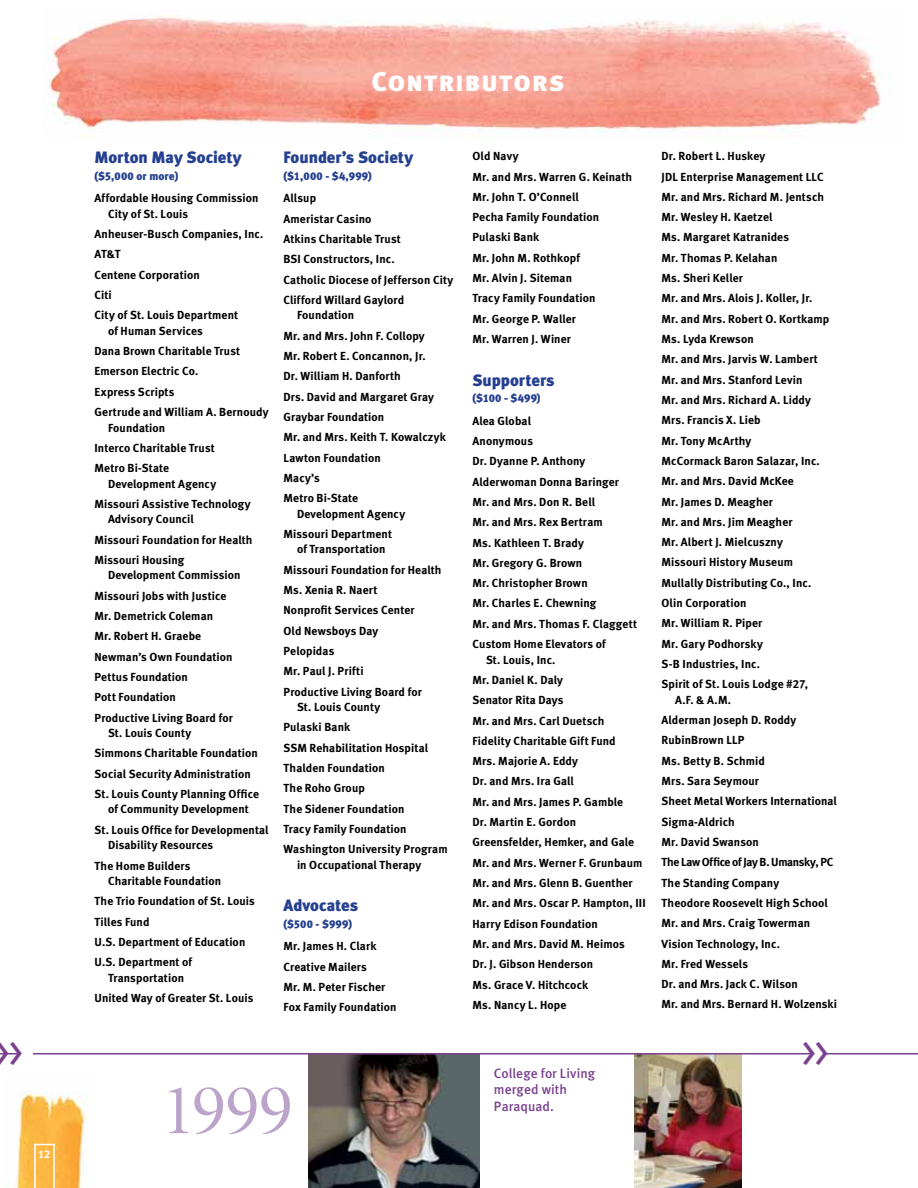
<style>
.page{position:relative;width:918px;height:1188px;background:#fff}
.page>*{position:absolute;margin:0;border:0;box-sizing:border-box;transform-origin:0 0}
.t1{font:72px "Minion Display";color:#bca3ca}
.t2{font:45px "Meta Normal LF";color:#7b418f}
.t3{font:27px "Meta Black LF Caps";letter-spacing:.045em;color:#fff}
.t4{font:16.5px "Meta Black LF";color:#25408f}
.t5{font:13.5px/16.5px "Meta Medium LF";letter-spacing:.005em;color:#7b418f}
.t6{font:11.7px/20.2px "Meta Bold LF";letter-spacing:.01em;color:#000}
.t7{font:11.25px "Meta Black LF";letter-spacing:.02em;color:#25408f}
.t8{font:11.25px "Meta Bold LF";color:#fff}
</style>
<div class="page">
<img style="left:634px;top:1054px;width:108px;height:134px">
<img style="left:15px;top:1091px;width:73px;height:97px">
<img style="left:44px;top:17px;width:838px;height:119px">
<svg style="left:34px;top:1144px;width:21px;height:44px"></svg>
<img style="left:309px;top:1054px;width:171px;height:134px">
<hr style="left:0;top:1053px;width:918px;height:1px;background:#7b418f">
<div style="left:20px;top:1034px;width:13px;height:39px;background:#fff"></div>
<div style="left:812px;top:1034px;width:13px;height:39px;background:#fff"></div>
<h3 class="t3" style="left:371px;top:66px;width:195px">Contributors</h3>
<h3 class="t4" style="left:94px;top:148px;width:149px">Morton May Society</h3>
<p class="t7" style="left:94px;top:169px;width:85px">($5,000 or more)</p>
<p class="t6" style="left:108px;top:190px;width:152px;line-height:15.5px;text-indent:-14px">Affordable Housing Commission<br>City of St. Louis</p>
<p class="t6" style="left:94px;top:224px;width:170px">Anheuser-Busch Companies, Inc.<br>AT&amp;T<br>Centene Corporation<br>Citi<br>City of St. Louis Department</p>
<p class="t6" style="left:94px;top:320px;width:176px;text-indent:14px">of Human Services<br>Dana Brown Charitable Trust<br>Emerson Electric Co.<br>Express Scripts<br>Gertrude and William A. Bernoudy</p>
<p class="t6" style="left:94px;top:417px;width:122px;text-indent:14px">Foundation<br>Interco Charitable Trust<br>Metro Bi-State</p>
<p class="t6" style="left:94px;top:473px;width:158px;text-indent:14px">Development Agency<br>Missouri Assistive Technology</p>
<p class="t6" style="left:94px;top:509px;width:160px;text-indent:14px">Advisory Council<br>Missouri Foundation for Health<br>Missouri Housing</p>
<p class="t6" style="left:94px;top:565px;width:148px;text-indent:14px">Development Commission<br>Missouri Jobs with Justice<br>Mr. Demetrick Coleman<br>Mr. Robert H. Graebe<br>Newman’s Own Foundation<br>Pettus Foundation<br>Pott Foundation<br>Productive Living Board for</p>
<p class="t6" style="left:94px;top:723px;width:166px;text-indent:14px">St. Louis County<br>Simmons Charitable Foundation<br>Social Security Administration<br>St. Louis County Planning Office</p>
<p class="t6" style="left:94px;top:799px;width:176px;text-align:center">of Community Development<br>St. Louis Office for Developmental</p>
<p class="t6" style="left:94px;top:835px;width:120px;text-indent:14px">Disability Resources<br>The Home Builders</p>
<p class="t6" style="left:94px;top:871px;width:162px;text-indent:14px">Charitable Foundation<br>The Trio Foundation of St. Louis<br>Tilles Fund<br>U.S. Department of Education<br>U.S. Department of</p>
<p class="t6" style="left:94px;top:967px;width:160px;text-indent:14px">Transportation<br>United Way of Greater St. Louis</p>
<h3 class="t4" style="left:284px;top:148px;width:131px">Founder’s Society</h3>
<p class="t7" style="left:284px;top:169px;width:90px">($1,000 - $4,999)</p>
<p class="t6" style="left:284px;top:188px;width:171px">Allsup<br>Ameristar Casino<br>Atkins Charitable Trust<br>BSI Constructors, Inc.<br>Catholic Diocese of Jefferson City<br>Clifford Willard Gaylord</p>
<p class="t6" style="left:284px;top:305px;width:164px;text-indent:14px">Foundation<br>Mr. and Mrs. John F. Collopy<br>Mr. Robert E. Concannon, Jr.<br>Dr. William H. Danforth<br>Drs. David and Margaret Gray<br>Graybar Foundation<br>Mr. and Mrs. Keith T. Kowalczyk<br>Lawton Foundation<br>Macy’s<br>Metro Bi-State</p>
<p class="t6" style="left:284px;top:503px;width:123px;text-indent:14px">Development Agency<br>Missouri Department</p>
<p class="t6" style="left:284px;top:539px;width:160px;text-indent:14px">of Transportation<br>Missouri Foundation for Health<br>Ms. Xenia R. Naert<br>Nonprofit Services Center<br>Old Newsboys Day<br>Pelopidas<br>Mr. Paul J. Prifti<br>Productive Living Board for</p>
<p class="t6" style="left:284px;top:697px;width:166px;text-indent:14px">St. Louis County<br>Pulaski Bank<br>SSM Rehabilitation Hospital<br>Thalden Foundation<br>The Roho Group<br>The Sidener Foundation<br>Tracy Family Foundation<br>Washington University Program</p>
<p class="t6" style="left:297px;top:854px;width:126px">in Occupational Therapy</p>
<h3 class="t4" style="left:284px;top:896px;width:76px">Advocates</h3>
<p class="t7" style="left:284px;top:917px;width:70px">($500 - $999)</p>
<p class="t6" style="left:284px;top:936px;width:115px">Mr. James H. Clark<br>Creative Mailers<br>Mr. M. Peter Fischer<br>Fox Family Foundation</p>
<p class="t6" style="left:473px;top:146px;width:161px">Old Navy<br>Mr. and Mrs. Warren G. Keinath<br>Mr. John T. O’Connell<br>Pecha Family Foundation<br>Pulaski Bank<br>Mr. John M. Rothkopf<br>Mr. Alvin J. Siteman<br>Tracy Family Foundation<br>Mr. George P. Waller<br>Mr. Warren J. Winer</p>
<h3 class="t4" style="left:472px;top:370px;width:84px">Supporters</h3>
<p class="t7" style="left:472px;top:392px;width:70px">($100 - $499)</p>
<p class="t6" style="left:472px;top:410px;width:166px">Alea Global<br>Anonymous<br>Dr. Dyanne P. Anthony<br>Alderwoman Donna Baringer<br>Mr. and Mrs. Don R. Bell<br>Mr. and Mrs. Rex Bertram<br>Ms. Kathleen T. Brady<br>Mr. Gregory G. Brown<br>Mr. Christopher Brown<br>Mr. Charles E. Chewning<br>Mr. and Mrs. Thomas F. Claggett<br>Custom Home Elevators of</p>
<p class="t6" style="left:472px;top:649px;width:175px;text-indent:14px">St. Louis, Inc.<br>Mr. Daniel K. Daly<br>Senator Rita Days<br>Mr. and Mrs. Carl Duetsch<br>Fidelity Charitable Gift Fund<br>Mrs. Majorie A. Eddy<br>Dr. and Mrs. Ira Gall<br>Mr. and Mrs. James P. Gamble<br>Dr. Martin E. Gordon<br>Greensfelder, Hemker, and Gale<br>Mr. and Mrs. Werner F. Grunbaum<br>Mr. and Mrs. Glenn B. Guenther<br>Mr. and Mrs. Oscar P. Hampton, III<br>Harry Edison Foundation<br>Mr. and Mrs. David M. Heimos<br>Dr. J. Gibson Henderson<br>Ms. Grace V. Hitchcock<br>Ms. Nancy L. Hope</p>
<p class="t6" style="left:662px;top:146px;width:169px">Dr. Robert L. Huskey<br>JDL Enterprise Management LLC<br>Mr. and Mrs. Richard M. Jentsch<br>Mr. Wesley H. Kaetzel<br>Ms. Margaret Katranides<br>Mr. Thomas P. Kelahan<br>Ms. Sheri Keller<br>Mr. and Mrs. Alois J. Koller, Jr.<br>Mr. and Mrs. Robert O. Kortkamp<br>Ms. Lyda Krewson<br>Mr. and Mrs. Jarvis W. Lambert<br>Mr. and Mrs. Stanford Levin<br>Mr. and Mrs. Richard A. Liddy<br>Mrs. Francis X. Lieb<br>Mr. Tony McArthy<br>McCormack Baron Salazar, Inc.<br>Mr. and Mrs. David McKee<br>Mr. James D. Meagher<br>Mr. and Mrs. Jim Meagher<br>Mr. Albert J. Mielcuszny<br>Missouri History Museum<br>Mullally Distributing Co., Inc.<br>Olin Corporation<br>Mr. William R. Piper<br>Mr. Gary Podhorsky<br>S-B Industries, Inc.<br>Spirit of St. Louis Lodge #27,</p>
<p class="t6" style="left:662px;top:689px;width:177px;text-indent:14px">A.F. &amp; A.M.<br>Alderman Joseph D. Roddy<br>RubinBrown LLP<br>Ms. Betty B. Schmid<br>Mrs. Sara Seymour<br>Sheet Metal Workers International<br>Sigma-Aldrich<br>Mr. David Swanson<br>The Law Office of Jay B. Umansky, PC<br>The Standing Company<br>Theodore Roosevelt High School<br>Mr. and Mrs. Craig Towerman<br>Vision Technology, Inc.<br>Mr. Fred Wessels<br>Dr. and Mrs. Jack C. Wilson<br>Mr. and Mrs. Bernard H. Wolzenski</p>
<h2 class="t2" style="left:-4px;top:1026px;width:28px">&gt;&gt;</h2>
<h2 class="t2" style="left:801px;top:1026px;width:28px">&gt;&gt;</h2>
<p class="t8" style="left:38px;top:1147px;width:14px">12</p>
<h1 class="t1" style="left:161px;top:1075px;width:133px">1999</h1>
<p class="t5" style="left:494px;top:1065px;width:103px">College for Living merged with<br>Paraquad.</p>
</div>
